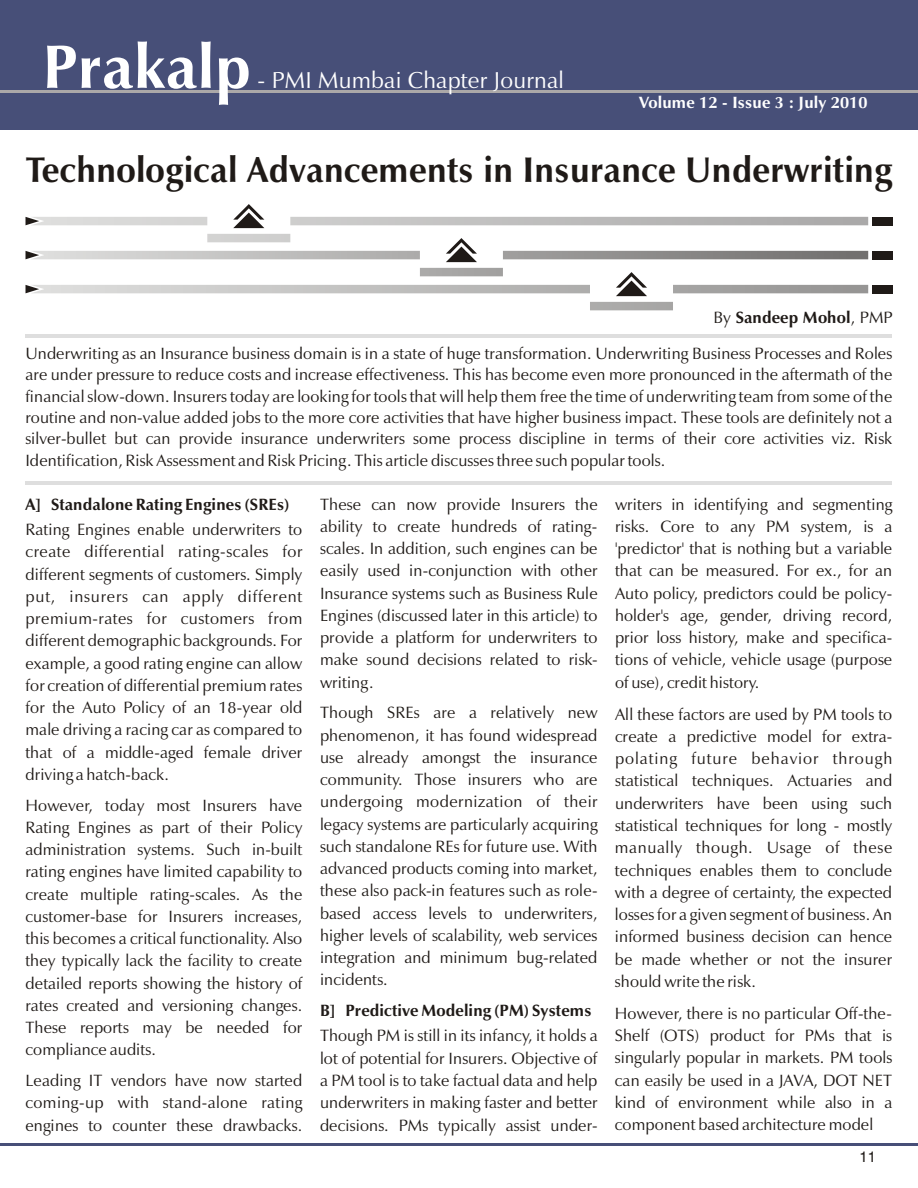
<style>
.page{position:relative;width:918px;height:1188px;background:#fff}
.page>*{position:absolute;margin:0;border:0;box-sizing:border-box;transform-origin:0 0}
.t1{font:700 62.1px "Zapf Humanist 601 BT";letter-spacing:.01em;color:#fff}
.t2{font:700 36px "Zapf Humanist 601 BT";letter-spacing:.01em;color:#1f1a17}
.t3{font:23.25px "Zapf Humanist 601 BT";letter-spacing:.01em;color:#fff}
.t4{font:16.5px/22.2px "Zapf Humanist 601 BT";color:#1f1a17;text-align:justify}
.t5{font:700 16.5px "Zapf Humanist 601 BT";color:#1f1a17}
.t6{font:700 16.5px "Zapf Humanist 601 BT";letter-spacing:.015em;color:#fff}
.t7{font:15px "Swiss 721 BT";color:#1f1a17}
.s1{font-weight:700}
</style>
<div class="page">
<div style="left:0;top:0;width:918px;height:129px;background:#474f78"></div>
<hr style="left:0;top:1143px;width:918px;height:3px;background:#474f78">
<hr style="left:0;top:91px;width:918px;height:2px;background:#aba8a8">
<div style="left:872px;top:217px;width:20px;height:8px;background:#1f1a17"></div>
<div style="left:872px;top:251px;width:20px;height:8px;background:#1f1a17"></div>
<div style="left:872px;top:285px;width:20px;height:8px;background:#1f1a17"></div>
<svg style="left:26px;top:204px;width:842px;height:106px"></svg>
<hr style="left:25px;top:334px;width:867px;height:3px;background:#dedede">
<hr style="left:25px;top:481px;width:867px;height:3px;background:#dedede">
<h1 class="t1" style="left:43px;top:41px;width:210px">Prakalp</h1>
<h3 class="t3" style="left:257px;top:70px;width:308px">- PMI Mumbai Chapter Journal</h3>
<p class="t6" style="left:639px;top:95px;width:230px">Volume 12 - Issue 3 : July 2010</p>
<h2 class="t2" style="left:25px;top:154px;width:868px">Technological Advancements in Insurance Underwriting</h2>
<p class="t4" style="left:25px;top:301px;width:869px;line-height:35.7px;text-align:right">By <span class="s1">Sandeep Mohol</span>, PMP<br>Underwriting as an Insurance business domain is in a state of huge transformation. Underwriting Business Processes and Roles</p>
<p class="t4" style="left:25px;top:365px;width:869px;line-height:21.5px">are under pressure to reduce costs and increase effectiveness. This has become even more pronounced in the aftermath of the financial slow-down. Insurers today are looking for tools that will help them free the time of underwriting team from some of the routine and non-value added jobs to the more core activities that have higher business impact. These tools are definitely not a silver-bullet but can provide insurance underwriters some process discipline in terms of their core activities viz. Risk Identification, Risk Assessment and Risk Pricing. This article discusses three such popular tools.</p>
<p class="t4" style="left:615px;top:494px;width:279px">writers in identifying and segmenting risks. Core to any PM system, is a 'predictor' that is nothing but a variable that can be measured. For ex., for an Auto policy, predictors could be policy&shy;holder's age, gender, driving record, prior loss history, make and specifica&shy;tions of vehicle, vehicle usage (purpose of use), credit history.</p>
<p class="t4" style="left:615px;top:704px;width:279px">All these factors are used by PM tools to create a predictive model for extra&shy;polating future behavior through statistical techniques. Actuaries and underwriters have been using such statistical techniques for long - mostly manually though. Usage of these techniques enables them to conclude with a degree of certainty, the expected losses for a given segment of business. An informed business decision can hence be made whether or not the insurer should write the risk.</p>
<p class="t4" style="left:615px;top:1003px;width:279px">However, there is no particular Off-the-Shelf (OTS) product for PMs that is singularly popular in markets. PM tools can easily be used in a JAVA, DOT NET kind of environment while also in a component based architecture model</p>
<p class="t5" style="left:26px;top:497px;width:266px">A] Standalone Rating Engines (SREs)</p>
<p class="t4" style="left:26px;top:520px;width:278px">Rating Engines enable underwriters to create differential rating-scales for different segments of customers. Simply put, insurers can apply different premium-rates for customers from different demographic backgrounds. For example, a good rating engine can allow for creation of differential premium rates for the Auto Policy of an 18-year old male driving a racing car as compared to that of a middle-aged female driver driving a hatch-back.</p>
<p class="t4" style="left:25px;top:795px;width:278px">However, today most Insurers have Rating Engines as part of their Policy administration systems. Such in-built rating engines have limited capability to create multiple rating-scales. As the customer-base for Insurers increases, this becomes a critical functionality. Also they typically lack the facility to create detailed reports showing the history of rates created and versioning changes.<br>These reports may be needed for compliance audits.</p>
<p class="t4" style="left:25px;top:1071px;width:278px">Leading IT vendors have now started coming-up with stand-alone rating engines to counter these drawbacks.</p>
<p class="t4" style="left:320px;top:494px;width:279px">These can now provide Insurers the ability to create hundreds of rating&shy;scales. In addition, such engines can be easily used in-conjunction with other Insurance systems such as Business Rule Engines (discussed later in this article) to provide a platform for underwriters to make sound decisions related to risk&shy;writing.</p>
<p class="t4" style="left:320px;top:703px;width:279px">Though SREs are a relatively new phenomenon, it has found widespread use already amongst the insurance community. Those insurers who are undergoing modernization of their legacy systems are particularly acquiring such standalone REs for future use. With advanced products coming into market, these also pack-in features such as role&shy;based access levels to underwriters, higher levels of scalability, web services integration and minimum bug-related incidents.</p>
<p class="t5" style="left:320px;top:1003px;width:273px">B] Predictive Modeling (PM) Systems</p>
<p class="t4" style="left:320px;top:1026px;width:279px">Though PM is still in its infancy, it holds a lot of potential for Insurers. Objective of a PM tool is to take factual data and help underwriters in making faster and better decisions. PMs typically assist under-</p>
<p class="t7" style="left:860px;top:1151px;width:18px">11</p>
</div>
